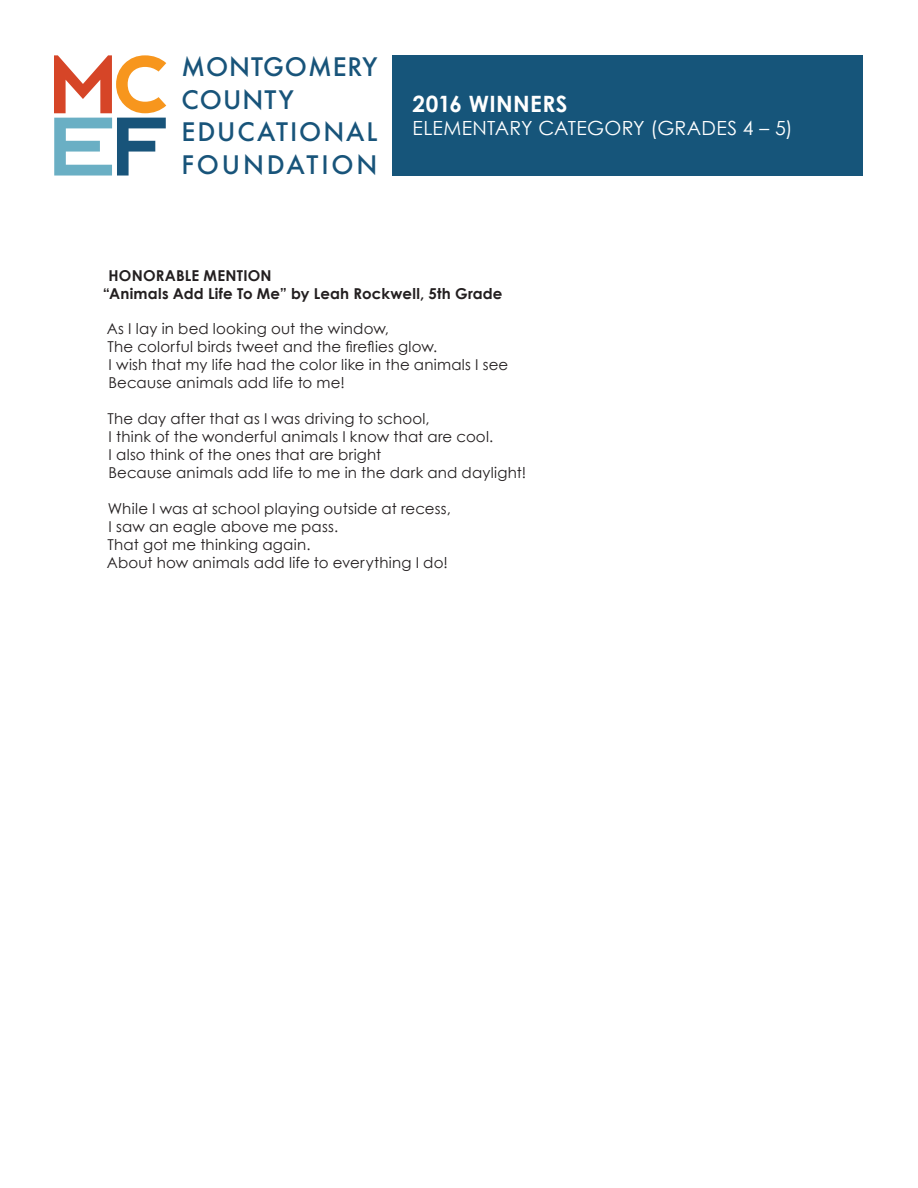
<style>
.page{position:relative;width:918px;height:1188px;background:#fff}
.page>*{position:absolute;margin:0;border:0;box-sizing:border-box;transform-origin:0 0}
.t1{font:500 24.75px/32.7px "Futura";letter-spacing:.075em;color:#18547a}
.t2{font:700 22.5px "Century Gothic";letter-spacing:.015em;color:#fff}
.t3{font:19.5px "Century Gothic";letter-spacing:.015em;color:#fff}
.t4{font:15px "Century Gothic";letter-spacing:.01em;color:#231f20}
.t5{font:700 15px "Century Gothic";letter-spacing:.015em;color:#231f20}
</style>
<div class="page">
<svg style="left:54px;top:55px;width:112px;height:121px"></svg>
<div style="left:392px;top:55px;width:471px;height:120px;background:#16557a"></div>
<h1 class="t1" style="left:182px;top:50px;width:197px">MONTGOMERY<br>COUNTY<br>EDUCATIONAL<br>FOUNDATION</h1>
<h2 class="t2" style="left:413px;top:89px;width:156px">2016 WINNERS</h2>
<h3 class="t3" style="left:413px;top:116px;width:382px">ELEMENTARY CATEGORY (GRADES 4 – 5)</h3>
<p class="t5" style="left:109px;top:266px;width:165px">HONORABLE MENTION</p>
<p class="t5" style="left:103px;top:284px;width:401px">“Animals Add Life To Me” by Leah Rockwell, 5th Grade</p>
<p class="t4" style="left:107px;top:320px;width:284px">As I lay in bed looking out the window,</p>
<p class="t4" style="left:108px;top:338px;width:331px">The colorful birds tweet and the fireflies glow.</p>
<p class="t4" style="left:109px;top:356px;width:401px">I wish that my life had the color like in the animals I see</p>
<p class="t4" style="left:108px;top:374px;width:238px">Because animals add life to me!</p>
<p class="t4" style="left:108px;top:410px;width:324px">The day after that as I was driving to school,</p>
<p class="t4" style="left:109px;top:428px;width:386px">I think of the wonderful animals I know that are cool.</p>
<p class="t4" style="left:109px;top:446px;width:274px">I also think of the ones that are bright</p>
<p class="t4" style="left:108px;top:464px;width:419px">Because animals add life to me in the dark and daylight!</p>
<p class="t4" style="left:108px;top:500px;width:345px">While I was at school playing outside at recess,</p>
<p class="t4" style="left:109px;top:518px;width:231px">I saw an eagle above me pass.</p>
<p class="t4" style="left:108px;top:536px;width:204px">That got me thinking again.</p>
<p class="t4" style="left:107px;top:554px;width:343px">About how animals add life to everything I do!</p>
</div>
